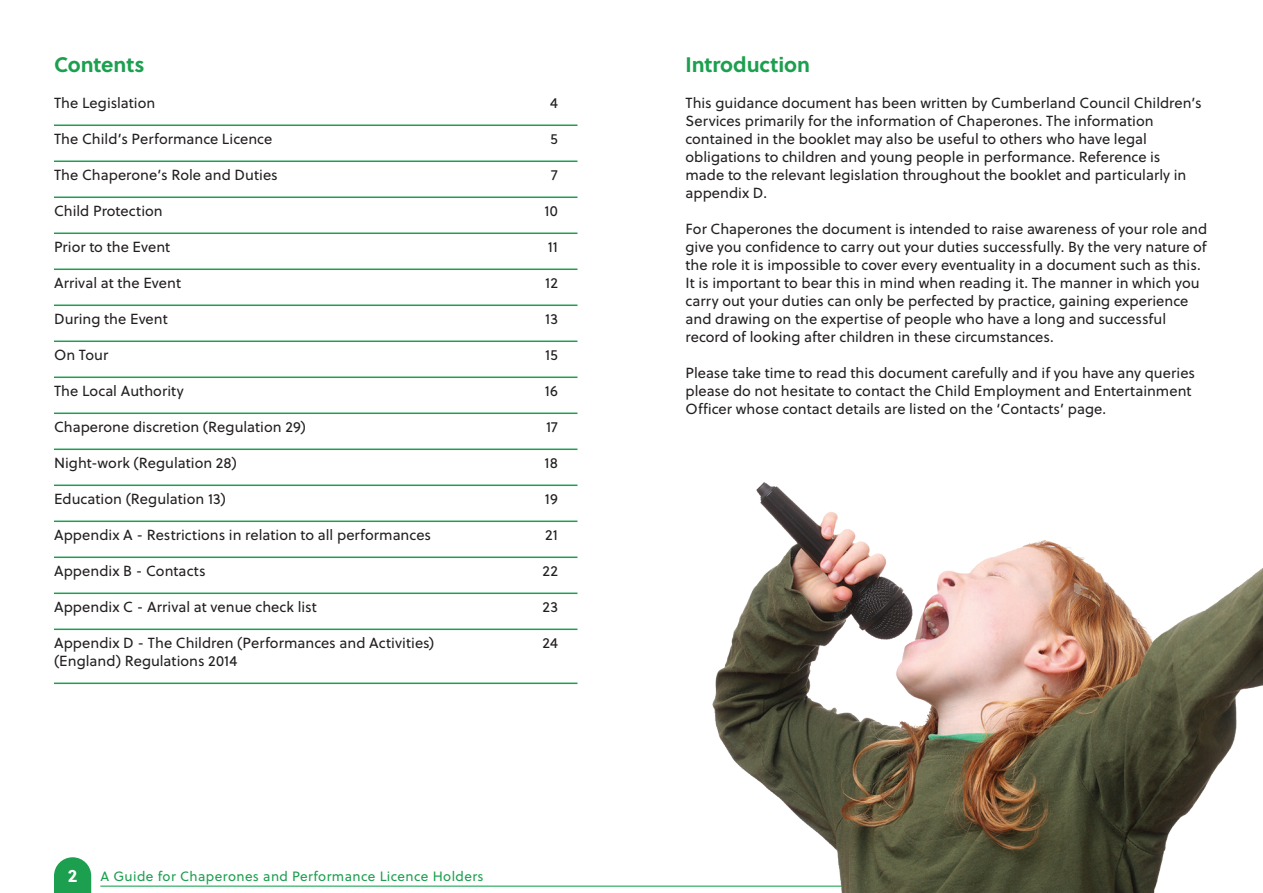
<style>
.page{position:relative;width:1263px;height:893px;background:#fff}
.page>*{position:absolute;margin:0;border:0;box-sizing:border-box;transform-origin:0 0}
.t1{font:700 21px "Soleil";letter-spacing:-.005em;color:#1c9f4f}
.t2{font:700 18px "Soleil";color:#fff}
.t3{font:14.7px/18px "Soleil";color:#231f20}
.t4{font:13.5px "Soleil";letter-spacing:.03em;color:#1c9f4f}
</style>
<div class="page">
<svg style="left:54px;top:857px;width:37px;height:36px"></svg>
<hr style="left:100px;top:886px;width:961px;height:1px;background:#16a14e">
<hr style="left:54px;top:125px;width:523px;height:1px;background:#1c9f4f">
<hr style="left:54px;top:161px;width:523px;height:1px;background:#1c9f4f">
<hr style="left:54px;top:197px;width:523px;height:1px;background:#1c9f4f">
<hr style="left:54px;top:233px;width:523px;height:1px;background:#1c9f4f">
<hr style="left:54px;top:269px;width:523px;height:1px;background:#1c9f4f">
<hr style="left:54px;top:305px;width:523px;height:1px;background:#1c9f4f">
<hr style="left:54px;top:341px;width:523px;height:1px;background:#1c9f4f">
<hr style="left:54px;top:377px;width:523px;height:1px;background:#1c9f4f">
<hr style="left:54px;top:413px;width:523px;height:1px;background:#1c9f4f">
<hr style="left:54px;top:449px;width:523px;height:1px;background:#1c9f4f">
<hr style="left:54px;top:485px;width:523px;height:1px;background:#1c9f4f">
<hr style="left:54px;top:521px;width:523px;height:1px;background:#1c9f4f">
<hr style="left:54px;top:557px;width:523px;height:1px;background:#1c9f4f">
<hr style="left:54px;top:593px;width:523px;height:1px;background:#1c9f4f">
<hr style="left:54px;top:629px;width:523px;height:1px;background:#1c9f4f">
<hr style="left:54px;top:683px;width:523px;height:1px;background:#1c9f4f">
<img style="left:658px;top:482px;width:605px;height:411px">
<p class="t1" style="left:54px;top:48px;width:92px">Contents</p>
<p class="t3" style="left:54px;top:93px;width:103px">The Legislation</p>
<p class="t3" style="left:550px;top:93px;width:9px">4</p>
<p class="t3" style="left:54px;top:129px;width:220px">The Child’s Performance Licence</p>
<p class="t3" style="left:551px;top:129px;width:9px">5</p>
<p class="t3" style="left:54px;top:165px;width:225px">The Chaperone’s Role and Duties</p>
<p class="t3" style="left:551px;top:165px;width:8px">7</p>
<p class="t3" style="left:54px;top:201px;width:110px">Child Protection</p>
<p class="t3" style="left:544px;top:201px;width:15px">10</p>
<p class="t3" style="left:54px;top:237px;width:118px">Prior to the Event</p>
<p class="t3" style="left:548px;top:237px;width:12px">11</p>
<p class="t3" style="left:54px;top:273px;width:129px">Arrival at the Event</p>
<p class="t3" style="left:545px;top:273px;width:14px">12</p>
<p class="t3" style="left:54px;top:309px;width:115px">During the Event</p>
<p class="t3" style="left:545px;top:309px;width:14px">13</p>
<p class="t3" style="left:54px;top:345px;width:56px">On Tour</p>
<p class="t3" style="left:545px;top:345px;width:14px">15</p>
<p class="t3" style="left:54px;top:381px;width:131px">The Local Authority</p>
<p class="t3" style="left:545px;top:381px;width:15px">16</p>
<p class="t3" style="left:54px;top:417px;width:253px">Chaperone discretion (Regulation 29)</p>
<p class="t3" style="left:546px;top:417px;width:13px">17</p>
<p class="t3" style="left:54px;top:453px;width:184px">Night-work (Regulation 28)</p>
<p class="t3" style="left:544px;top:453px;width:15px">18</p>
<p class="t3" style="left:54px;top:489px;width:173px">Education (Regulation 13)</p>
<p class="t3" style="left:545px;top:489px;width:15px">19</p>
<p class="t3" style="left:54px;top:525px;width:379px">Appendix A - Restrictions in relation to all performances</p>
<p class="t3" style="left:545px;top:525px;width:14px">21</p>
<p class="t3" style="left:54px;top:561px;width:153px">Appendix B - Contacts</p>
<p class="t3" style="left:543px;top:561px;width:17px">22</p>
<p class="t3" style="left:54px;top:597px;width:264px">Appendix C - Arrival at venue check list</p>
<p class="t3" style="left:542px;top:597px;width:17px">23</p>
<p class="t3" style="left:54px;top:633px;width:382px">Appendix D - The Children (Performances and Activities)</p>
<p class="t3" style="left:542px;top:633px;width:17px">24</p>
<p class="t3" style="left:54px;top:651px;width:185px">(England) Regulations 2014</p>
<p class="t2" style="left:68px;top:862px;width:11px">2</p>
<p class="t4" style="left:100px;top:866px;width:385px">A Guide for Chaperones and Performance Licence Holders</p>
<p class="t1" style="left:685px;top:48px;width:126px">Introduction</p>
<p class="t3" style="left:685px;top:93px;width:518px">This guidance document has been written by Cumberland Council Children’s Services primarily for the information of Chaperones. The information contained in the booklet may also be useful to others who have legal obligations to children and young people in performance. Reference is made to the relevant legislation throughout the booklet and particularly in appendix D.</p>
<p class="t3" style="left:685px;top:219px;width:523px">For Chaperones the document is intended to raise awareness of your role and give you confidence to carry out your duties successfully. By the very nature of the role it is impossible to cover every eventuality in a document such as this.<br>It is important to bear this in mind when reading it. The manner in which you carry out your duties can only be perfected by practice, gaining experience and drawing on the expertise of people who have a long and successful record of looking after children in these circumstances.</p>
<p class="t3" style="left:685px;top:363px;width:511px">Please take time to read this document carefully and if you have any queries please do not hesitate to contact the Child Employment and Entertainment<br>Officer whose contact details are listed on the ‘Contacts’ page.</p>
</div>
